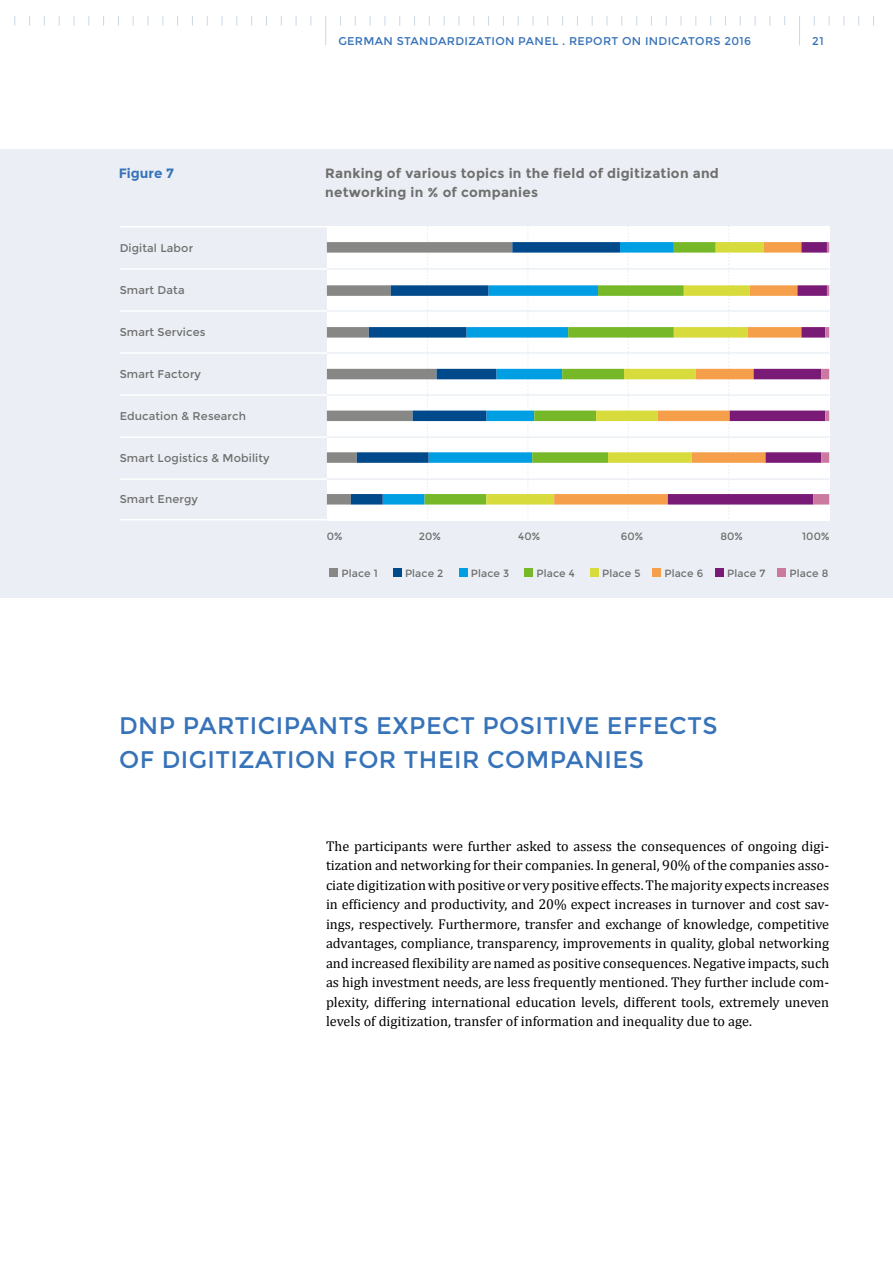
<style>
.page{position:relative;width:893px;height:1263px;background:#fff}
.page>*{position:absolute;margin:0;border:0;box-sizing:border-box;transform-origin:0 0}
.t1{font:24px/34.5px "Montserrat";letter-spacing:.02em;color:#3773b9}
.t2{font:14.25px/19.5px "Cambria";color:#000;text-align:justify}
.t3{font:700 13.5px/19.5px "Montserrat";letter-spacing:.02em;color:#6f6f6e}
.t4{font:700 13.5px "Montserrat";color:#3773b9}
.t5{font:11.25px "Montserrat";letter-spacing:.01em;color:#6f6f6e}
.t6{font:11.25px "Montserrat";letter-spacing:.03em;color:#3773b9}
.t7{font:10.5px "Montserrat";letter-spacing:.01em;color:#6f6f6e}
</style>
<div class="page">
<svg style="left:73px;top:16px;width:2px;height:10px"></svg>
<svg style="left:147px;top:16px;width:2px;height:10px"></svg>
<svg style="left:325px;top:16px;width:1px;height:29px"></svg>
<svg style="left:680px;top:16px;width:2px;height:10px"></svg>
<svg style="left:754px;top:16px;width:2px;height:10px"></svg>
<svg style="left:799px;top:16px;width:1px;height:29px"></svg>
<div style="left:0;top:149px;width:893px;height:448px;background:#ebeff5"></div>
<div style="left:327px;top:226px;width:502px;height:294px;background:#fff"></div>
<svg style="left:427px;top:226px;width:1px;height:295px"></svg>
<svg style="left:527px;top:226px;width:1px;height:295px"></svg>
<svg style="left:628px;top:226px;width:1px;height:295px"></svg>
<svg style="left:728px;top:226px;width:1px;height:295px"></svg>
<hr style="left:327px;top:268px;width:502px;height:2px;background:#ebeff5">
<hr style="left:327px;top:310px;width:502px;height:2px;background:#ebeff5">
<hr style="left:327px;top:352px;width:502px;height:2px;background:#ebeff5">
<hr style="left:327px;top:436px;width:502px;height:2px;background:#ebeff5">
<hr style="left:327px;top:394px;width:502px;height:2px;background:#ebeff5">
<hr style="left:327px;top:478px;width:502px;height:2px;background:#ebeff5">
<div style="left:330px;top:569px;width:8px;height:8px;background:#878786"></div>
<div style="left:393px;top:569px;width:9px;height:8px;background:#00498a"></div>
<div style="left:459px;top:569px;width:8px;height:8px;background:#009ee3"></div>
<div style="left:524px;top:569px;width:9px;height:8px;background:#76b828"></div>
<div style="left:590px;top:569px;width:9px;height:8px;background:#d7db3b"></div>
<div style="left:652px;top:569px;width:9px;height:8px;background:#f59f4b"></div>
<div style="left:715px;top:569px;width:9px;height:8px;background:#791a77"></div>
<div style="left:777px;top:569px;width:9px;height:8px;background:#cc799f"></div>
<div style="left:327px;top:494px;width:24px;height:10px;background:#878786"></div>
<div style="left:383px;top:494px;width:42px;height:10px;background:#009ee3"></div>
<div style="left:425px;top:494px;width:61px;height:10px;background:#76b828"></div>
<div style="left:486px;top:494px;width:68px;height:10px;background:#d7db3b"></div>
<div style="left:554px;top:494px;width:114px;height:10px;background:#f59f4b"></div>
<div style="left:668px;top:494px;width:145px;height:10px;background:#791a77"></div>
<div style="left:813px;top:494px;width:16px;height:10px;background:#cc799f"></div>
<div style="left:327px;top:452px;width:30px;height:11px;background:#878786"></div>
<div style="left:429px;top:452px;width:103px;height:11px;background:#009ee3"></div>
<div style="left:532px;top:452px;width:76px;height:11px;background:#76b828"></div>
<div style="left:608px;top:452px;width:84px;height:11px;background:#d7db3b"></div>
<div style="left:692px;top:452px;width:73px;height:11px;background:#f59f4b"></div>
<div style="left:765px;top:452px;width:56px;height:11px;background:#791a77"></div>
<div style="left:821px;top:452px;width:8px;height:11px;background:#cc799f"></div>
<div style="left:327px;top:411px;width:86px;height:10px;background:#878786"></div>
<div style="left:486px;top:411px;width:48px;height:10px;background:#009ee3"></div>
<div style="left:534px;top:411px;width:62px;height:10px;background:#76b828"></div>
<div style="left:596px;top:411px;width:62px;height:10px;background:#d7db3b"></div>
<div style="left:658px;top:411px;width:72px;height:10px;background:#f59f4b"></div>
<div style="left:730px;top:411px;width:95px;height:10px;background:#791a77"></div>
<svg style="left:825px;top:411px;width:4px;height:10px"></svg>
<div style="left:327px;top:369px;width:110px;height:10px;background:#878786"></div>
<div style="left:496px;top:369px;width:66px;height:10px;background:#009ee3"></div>
<div style="left:562px;top:369px;width:62px;height:10px;background:#76b828"></div>
<div style="left:624px;top:369px;width:72px;height:10px;background:#d7db3b"></div>
<div style="left:696px;top:369px;width:58px;height:10px;background:#f59f4b"></div>
<div style="left:754px;top:369px;width:67px;height:10px;background:#791a77"></div>
<div style="left:821px;top:369px;width:8px;height:10px;background:#cc799f"></div>
<div style="left:327px;top:327px;width:42px;height:11px;background:#878786"></div>
<div style="left:466px;top:327px;width:102px;height:11px;background:#009ee3"></div>
<div style="left:568px;top:327px;width:106px;height:11px;background:#76b828"></div>
<div style="left:674px;top:327px;width:74px;height:11px;background:#d7db3b"></div>
<div style="left:748px;top:327px;width:53px;height:11px;background:#f59f4b"></div>
<div style="left:801px;top:327px;width:24px;height:11px;background:#791a77"></div>
<svg style="left:825px;top:327px;width:4px;height:11px"></svg>
<div style="left:327px;top:285px;width:64px;height:11px;background:#878786"></div>
<div style="left:488px;top:285px;width:110px;height:11px;background:#009ee3"></div>
<div style="left:598px;top:285px;width:86px;height:11px;background:#76b828"></div>
<div style="left:684px;top:285px;width:66px;height:11px;background:#d7db3b"></div>
<div style="left:750px;top:285px;width:47px;height:11px;background:#f59f4b"></div>
<div style="left:797px;top:285px;width:30px;height:11px;background:#791a77"></div>
<svg style="left:827px;top:285px;width:2px;height:11px"></svg>
<div style="left:327px;top:242px;width:185px;height:11px;background:#878786"></div>
<div style="left:351px;top:494px;width:32px;height:10px;background:#00498a"></div>
<div style="left:357px;top:452px;width:72px;height:11px;background:#00498a"></div>
<div style="left:413px;top:411px;width:73px;height:10px;background:#00498a"></div>
<div style="left:437px;top:369px;width:59px;height:10px;background:#00498a"></div>
<div style="left:369px;top:327px;width:97px;height:11px;background:#00498a"></div>
<div style="left:391px;top:285px;width:97px;height:11px;background:#00498a"></div>
<div style="left:512px;top:242px;width:108px;height:11px;background:#00498a"></div>
<div style="left:620px;top:242px;width:54px;height:11px;background:#009ee3"></div>
<div style="left:674px;top:242px;width:42px;height:11px;background:#76b828"></div>
<div style="left:716px;top:242px;width:47px;height:11px;background:#d7db3b"></div>
<div style="left:763px;top:242px;width:38px;height:11px;background:#f59f4b"></div>
<div style="left:801px;top:242px;width:26px;height:11px;background:#791a77"></div>
<svg style="left:827px;top:242px;width:2px;height:11px"></svg>
<hr style="left:120px;top:268px;width:207px;height:2px;background:#fff">
<hr style="left:120px;top:226px;width:207px;height:1px;background:#fff">
<hr style="left:120px;top:310px;width:207px;height:2px;background:#fff">
<hr style="left:120px;top:352px;width:207px;height:2px;background:#fff">
<hr style="left:120px;top:394px;width:207px;height:2px;background:#fff">
<hr style="left:120px;top:436px;width:207px;height:2px;background:#fff">
<hr style="left:120px;top:478px;width:207px;height:2px;background:#fff">
<hr style="left:120px;top:519px;width:207px;height:1px;background:#fff">
<p class="t4" style="left:119px;top:165px;width:57px">Figure 7</p>
<p class="t5" style="left:120px;top:241px;width:75px">Digital Labor</p>
<p class="t5" style="left:120px;top:284px;width:66px">Smart Data</p>
<p class="t5" style="left:120px;top:326px;width:87px">Smart Services</p>
<p class="t5" style="left:120px;top:368px;width:83px">Smart Factory</p>
<p class="t5" style="left:120px;top:410px;width:128px">Education &amp; Research</p>
<p class="t5" style="left:120px;top:451px;width:152px">Smart Logistics &amp; Mobility</p>
<p class="t5" style="left:120px;top:492px;width:80px">Smart Energy</p>
<p class="t6" style="left:338px;top:34px;width:414px">GERMAN STANDARDIZATION PANEL . REPORT ON INDICATORS 2016</p>
<p class="t6" style="left:812px;top:34px;width:13px">21</p>
<p class="t3" style="left:325px;top:163px;width:395px">Ranking of various topics in the field of digitization and networking in % of companies</p>
<p class="t7" style="left:327px;top:530px;width:17px">0%</p>
<p class="t7" style="left:419px;top:530px;width:23px">20%</p>
<p class="t7" style="left:518px;top:530px;width:23px">40%</p>
<p class="t7" style="left:621px;top:530px;width:24px">60%</p>
<p class="t7" style="left:720px;top:530px;width:24px">80%</p>
<p class="t7" style="left:802px;top:530px;width:29px">100%</p>
<p class="t7" style="left:342px;top:567px;width:38px">Place 1</p>
<p class="t7" style="left:405px;top:567px;width:40px">Place 2</p>
<p class="t7" style="left:471px;top:567px;width:40px">Place 3</p>
<p class="t7" style="left:536px;top:567px;width:40px">Place 4</p>
<p class="t7" style="left:602px;top:567px;width:40px">Place 5</p>
<p class="t7" style="left:664px;top:567px;width:40px">Place 6</p>
<p class="t7" style="left:727px;top:567px;width:40px">Place 7</p>
<p class="t7" style="left:789px;top:567px;width:40px">Place 8</p>
<h1 class="t1" style="left:119px;top:708px;width:600px">DNP PARTICIPANTS EXPECT POSITIVE EFFECTS<br>OF DIGITIZATION FOR THEIR COMPANIES</h1>
<p class="t2" style="left:326px;top:836px;width:505px">The participants were further asked to assess the consequences of ongoing digi&shy;tization and networking for their companies. In general, 90% of the companies asso&shy;ciate digitization with positive or very positive effects. The majority expects increases in efficiency and productivity, and 20% expect increases in turnover and cost sav&shy;ings, respectively. Furthermore, transfer and exchange of knowledge, competitive advantages, compliance, transparency, improvements in quality, global networking and increased flexibility are named as positive consequences. Negative impacts, such as high investment needs, are less frequently mentioned. They further include com&shy;plexity, differing international education levels, different tools, extremely uneven levels of digitization, transfer of information and inequality due to age.</p>
</div>
